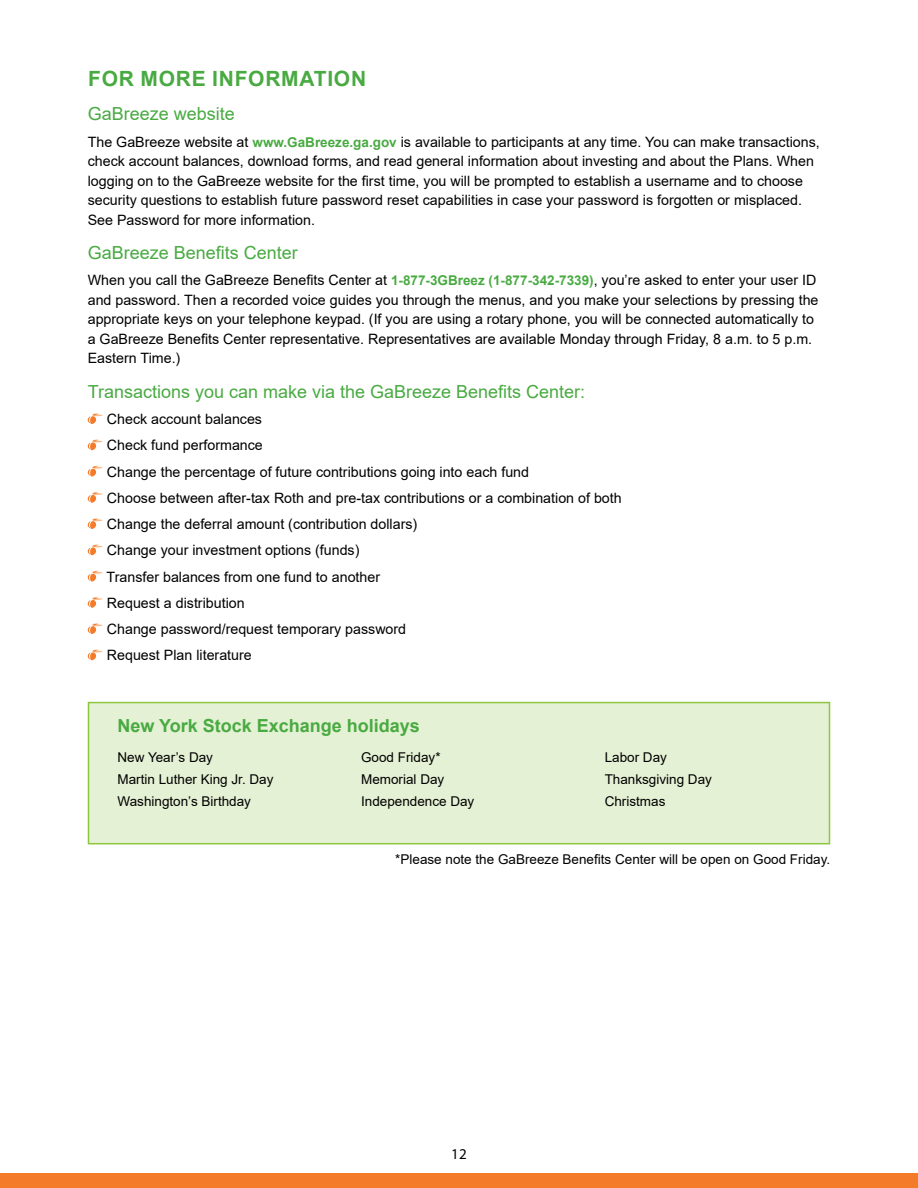
<style>
.page{position:relative;width:918px;height:1188px;background:#fff}
.page>*{position:absolute;margin:0;border:0;box-sizing:border-box;transform-origin:0 0}
.t1{font:700 21px "Arial";letter-spacing:.035em;color:#49aa42}
.t2{font:18px "Arial";color:#49aa42}
.t3{font:700 18px "Arial";color:#49aa42}
.t4{font:15px "Myriad Pro";color:#000}
.t5{font:14.25px/26.2px "Arial";color:#000}
.t6{font:13.5px/21.8px "Arial";color:#000}
.s1{font-weight:700;font-size:13.5px;color:#49aa42}
</style>
<div class="page">
<div style="left:0;top:1174px;width:918px;height:14px;background:#f47b29"></div>
<svg style="left:88px;top:413px;width:15px;height:11px"></svg>
<svg style="left:88px;top:439px;width:15px;height:11px"></svg>
<svg style="left:88px;top:465px;width:15px;height:12px"></svg>
<svg style="left:88px;top:492px;width:15px;height:11px"></svg>
<svg style="left:88px;top:518px;width:15px;height:11px"></svg>
<svg style="left:88px;top:544px;width:15px;height:11px"></svg>
<svg style="left:88px;top:570px;width:15px;height:12px"></svg>
<svg style="left:88px;top:597px;width:15px;height:11px"></svg>
<svg style="left:88px;top:623px;width:15px;height:11px"></svg>
<svg style="left:88px;top:649px;width:15px;height:11px"></svg>
<div style="left:88px;top:702px;width:742px;height:142px;background:#e5f1d4;border:2px solid #8dc63f"></div>
<h1 class="t1" style="left:88px;top:64px;width:280px">FOR MORE INFORMATION</h1>
<p class="t2" style="left:88px;top:102px;width:149px">GaBreeze website</p>
<p class="t5" style="left:88px;top:132px;width:734px;line-height:19.5px">The GaBreeze website at <span class="s1">www.GaBreeze.ga.gov</span> is available to participants at any time. You can make transactions, check account balances, download forms, and read general information about investing and about the Plans. When logging on to the GaBreeze website for the first time, you will be prompted to establish a username and to choose security questions to establish future password reset capabilities in case your password is forgotten or misplaced.<br>See Password for more information.</p>
<p class="t2" style="left:88px;top:240px;width:212px">GaBreeze Benefits Center</p>
<p class="t5" style="left:88px;top:270px;width:732px;line-height:19.5px">When you call the GaBreeze Benefits Center at <span class="s1">1-877-3GBreez (1-877-342-7339)</span>, you’re asked to enter your user ID and password. Then a recorded voice guides you through the menus, and you make your selections by pressing the appropriate keys on your telephone keypad. (If you are using a rotary phone, you will be connected automatically to a GaBreeze Benefits Center representative. Representatives are available Monday through Friday, 8 a.m. to 5 p.m.<br>Eastern Time.)</p>
<p class="t2" style="left:88px;top:379px;width:499px">Transactions you can make via the GaBreeze Benefits Center:</p>
<p class="t5" style="left:107px;top:406px;width:517px">Check account balances<br>Check fund performance<br>Change the percentage of future contributions going into each fund<br>Choose between after-tax Roth and pre-tax contributions or a combination of both Change the deferral amount (contribution dollars)<br>Change your investment options (funds)<br>Transfer balances from one fund to another<br>Request a distribution<br>Change password/request temporary password<br>Request Plan literature</p>
<p class="t3" style="left:118px;top:713px;width:304px">New York Stock Exchange holidays</p>
<p class="t6" style="left:118px;top:747px;width:158px">New Year’s Day<br>Martin Luther King Jr. Day<br>Washington’s Birthday</p>
<p class="t6" style="left:361px;top:747px;width:115px">Good Friday*<br>Memorial Day<br>Independence Day</p>
<p class="t6" style="left:605px;top:747px;width:109px">Labor Day<br>Thanksgiving Day<br>Christmas</p>
<p class="t6" style="left:395px;top:848px;width:437px">*Please note the GaBreeze Benefits Center will be open on Good Friday.</p>
<p class="t4" style="left:451px;top:1144px;width:17px">12</p>
</div>
